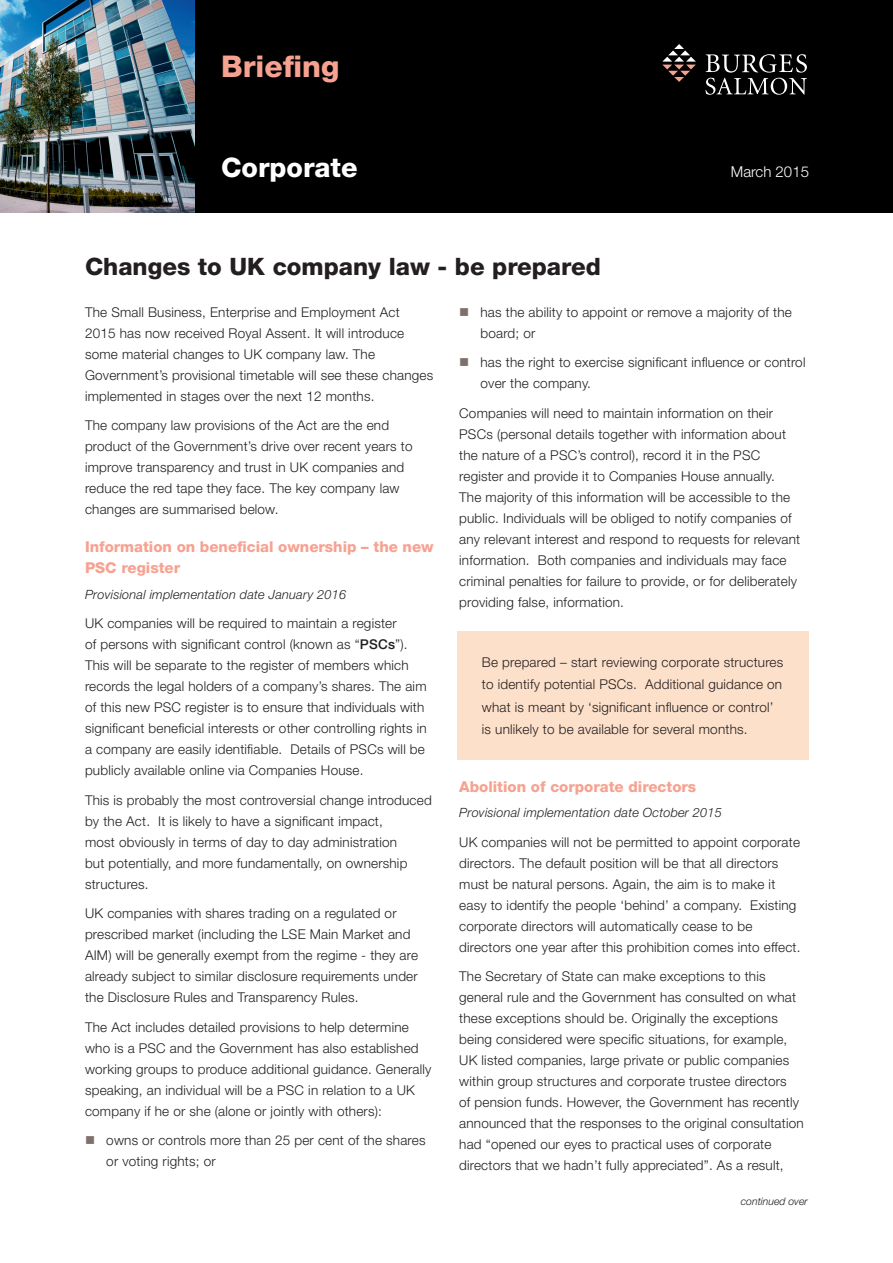
<style>
.page{position:relative;width:893px;height:1263px;background:#fff}
.page>*{position:absolute;margin:0;border:0;box-sizing:border-box;transform-origin:0 0}
.header_pink_9pt{font:800 30px "Helvetica Neue LT Std";color:#f7a291}
.t1{font:800 27px "Helvetica Neue LT Std";color:#fff}
.title_-_pink{font:800 24px "Helvetica Neue LT Std";color:#231f20}
.subtitle_-_pink{font:800 15px/21px "Helvetica Neue LT Std";color:#f7a291}
.t2{font:300 15px "Helvetica Neue LT Std";color:#fff}
.bodytext{font:300 13.5px/21px "Helvetica Neue LT Std";letter-spacing:.015em;color:#231f20}
.bodytext-2{font:italic 300 12.75px "Helvetica Neue LT Std";letter-spacing:.015em;color:#231f20}
.bodytextindent{font:italic 300 10.5px "Helvetica Neue LT Std";color:#231f20}
.s1{font-weight:500}
</style>
<div class="page">
<div style="left:0;top:0;width:893px;height:213px;background:#000"></div>
<img style="left:0;top:0;width:194px;height:213px">
<svg style="left:662px;top:44px;width:34px;height:38px"></svg>
<svg style="left:705px;top:54px;width:102px;height:41px"></svg>
<div style="left:457px;top:631px;width:352px;height:129px;background:#fde0ca"></div>
<p class="header_pink_9pt" style="left:221px;top:48px;width:120px">Briefing</p>
<p class="t1" style="left:221px;top:151px;width:138px">Corporate</p>
<p class="t2" style="left:731px;top:162px;width:80px">March 2015</p>
<p class="title_-_pink" style="left:85px;top:253px;width:517px">Changes to UK company law - be prepared</p>
<p class="bodytext" style="left:85px;top:301px;width:350px">The Small Business, Enterprise and Employment Act 2015 has now received Royal Assent. It will introduce some material changes to UK company law. The Government’s provisional timetable will see these changes implemented in stages over the next 12 months.</p>
<p class="bodytext" style="left:85px;top:415px;width:329px">The company law provisions of the Act are the end product of the Government’s drive over recent years to improve transparency and trust in UK companies and reduce the red tape they face. The key company law changes are summarised below.</p>
<p class="subtitle_-_pink" style="left:85px;top:536px;width:350px">Information on beneficial ownership – the new<br>PSC register</p>
<p class="bodytext-2" style="left:85px;top:586px;width:263px">Provisional implementation date January 2016</p>
<p class="bodytext" style="left:85px;top:613px;width:343px">UK companies will be required to maintain a register<br>of persons with significant control (known as “<span class="s1">PSCs</span>”).<br>This will be separate to the register of members which records the legal holders of a company’s shares. The aim of this new PSC register is to ensure that individuals with significant beneficial interests or other controlling rights in a company are easily identifiable. Details of PSCs will be publicly available online via Companies House.</p>
<p class="bodytext" style="left:85px;top:789px;width:348px">This is probably the most controversial change introduced by the Act. It is likely to have a significant impact,<br>most obviously in terms of day to day administration<br>but potentially, and more fundamentally, on ownership structures.</p>
<p class="bodytext" style="left:85px;top:903px;width:334px">UK companies with shares trading on a regulated or prescribed market (including the LSE Main Market and AIM) will be generally exempt from the regime - they are already subject to similar disclosure requirements under the Disclosure Rules and Transparency Rules.</p>
<p class="bodytext" style="left:85px;top:1016px;width:348px">The Act includes detailed provisions to help determine who is a PSC and the Government has also established working groups to produce additional guidance. Generally speaking, an individual will be a PSC in relation to a UK company if he or she (alone or jointly with others):</p>
<p class="bodytext" style="left:106px;top:1130px;width:321px">owns or controls more than 25 per cent of the shares or voting rights; or</p>
<p class="bodytext" style="left:480px;top:301px;width:313px">has the ability to appoint or remove a majority of the board; or</p>
<p class="bodytext" style="left:480px;top:352px;width:326px">has the right to exercise significant influence or control over the company.</p>
<p class="bodytext" style="left:459px;top:402px;width:342px">Companies will need to maintain information on their PSCs (personal details together with information about the nature of a PSC’s control), record it in the PSC register and provide it to Companies House annually.<br>The majority of this information will be accessible to the public. Individuals will be obliged to notify companies of any relevant interest and respond to requests for relevant information. Both companies and individuals may face criminal penalties for failure to provide, or for deliberately providing false, information.</p>
<p class="bodytext" style="left:482px;top:650px;width:303px;line-height:22.5px">Be prepared – start reviewing corporate structures to identify potential PSCs. Additional guidance on what is meant by ‘significant influence or control’ is unlikely to be available for several months.</p>
<p class="subtitle_-_pink" style="left:459px;top:776px;width:238px">Abolition of corporate directors</p>
<p class="bodytext-2" style="left:459px;top:805px;width:264px">Provisional implementation date October 2015</p>
<p class="bodytext" style="left:459px;top:831px;width:343px">UK companies will not be permitted to appoint corporate directors. The default position will be that all directors must be natural persons. Again, the aim is to make it easy to identify the people ‘behind’ a company. Existing corporate directors will automatically cease to be directors one year after this prohibition comes into effect.</p>
<p class="bodytext" style="left:459px;top:966px;width:346px">The Secretary of State can make exceptions to this general rule and the Government has consulted on what these exceptions should be. Originally the exceptions being considered were specific situations, for example, UK listed companies, large private or public companies within group structures and corporate trustee directors<br>of pension funds. However, the Government has recently announced that the responses to the original consultation had “opened our eyes to practical uses of corporate directors that we hadn’t fully appreciated”. As a result,</p>
<p class="bodytextindent" style="left:741px;top:1194px;width:69px">continued over</p>
</div>
